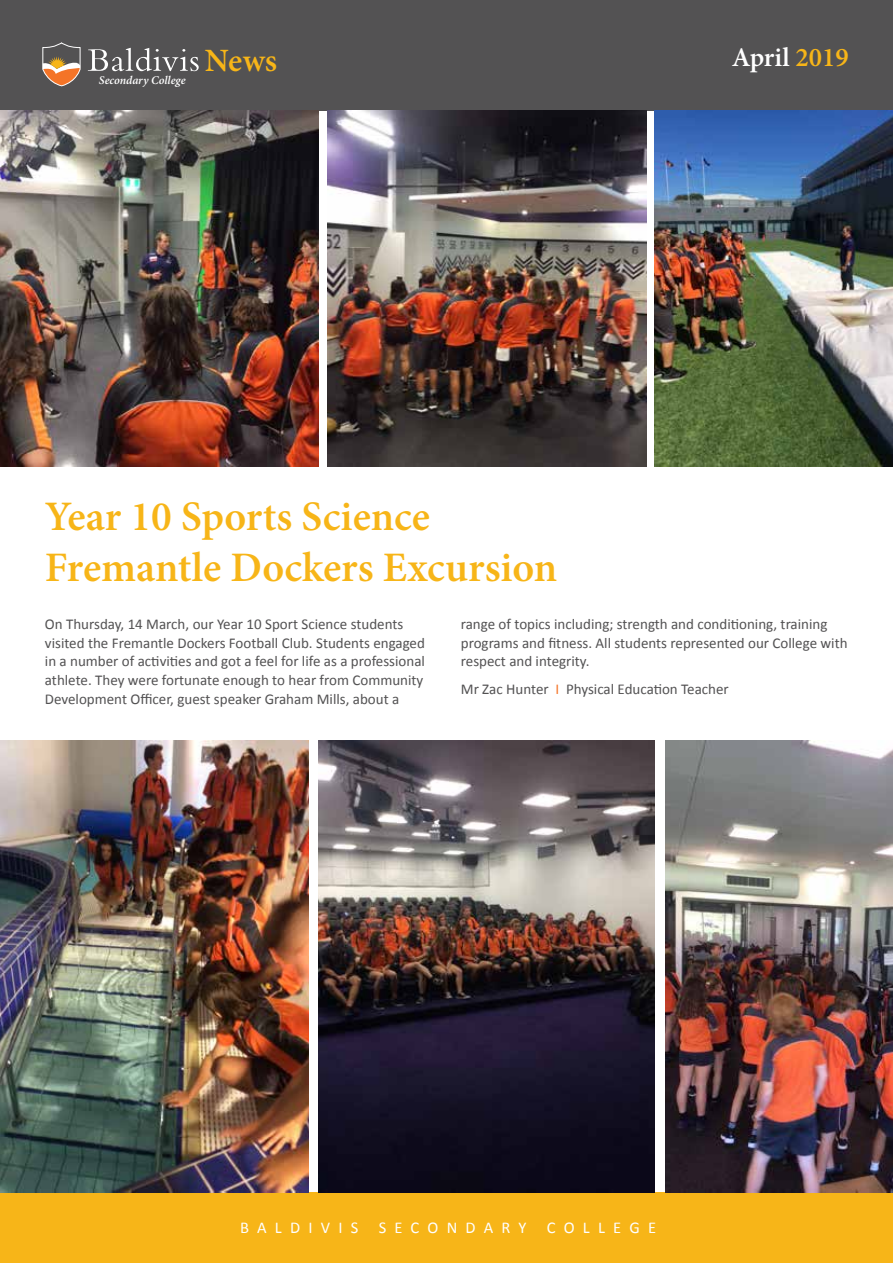
<style>
.page{position:relative;width:893px;height:1263px;background:#fff}
.page>*{position:absolute;margin:0;border:0;box-sizing:border-box;transform-origin:0 0}
.t1{font:600 42px/50.4px "Minion Pro";color:#f7b518}
.t2{font:600 32.55px "Minion Pro";color:#f7b518}
.t3{font:600 27px "Minion Pro";color:#fff}
.t4{font:16.5px "Calibri";letter-spacing:.5em;color:#fff}
.t5{font:15px/18.8px "Calibri";color:#535253}
.t6{font:italic 600 11.85px "Minion Pro";letter-spacing:-.005em;color:#fff}
.s1{color:#f7b518}
.s2{color:#f47427}
</style>
<div class="page">
<div style="left:0;top:1193px;width:893px;height:70px;background:#f7b518"></div>
<div style="left:0;top:0;width:893px;height:111px;background:#535253"></div>
<svg style="left:42px;top:42px;width:39px;height:44px"></svg>
<svg style="left:88px;top:48px;width:111px;height:23px"></svg>
<img style="left:0;top:111px;width:319px;height:355px">
<img style="left:0;top:740px;width:308px;height:453px">
<img style="left:319px;top:740px;width:336px;height:453px">
<img style="left:665px;top:740px;width:228px;height:453px">
<img style="left:327px;top:111px;width:319px;height:355px">
<img style="left:655px;top:111px;width:238px;height:355px">
<p class="t6" style="left:99px;top:72px;width:88px">Secondary College</p>
<h2 class="t2" style="left:205px;top:38px;width:74px">News</h2>
<h3 class="t3" style="left:732px;top:39px;width:119px">April <span class="s1">2019</span></h3>
<h1 class="t1" style="left:45px;top:491px;width:514px">Year 10 Sports Science<br>Fremantle Dockers Excursion</h1>
<p class="t5" style="left:45px;top:615px;width:382px">On Thursday, 14 March, our Year 10 Sport Science students visited the Fremantle Dockers Football Club. Students engaged in a number of activities and got a feel for life as a professional athlete. They were fortunate enough to hear from Community Development Officer, guest speaker Graham Mills, about a</p>
<p class="t5" style="left:461px;top:615px;width:388px">range of topics including; strength and conditioning, training programs and fitness. All students represented our College with respect and integrity.</p>
<p class="t5" style="left:461px;top:679px;width:269px">Mr Zac Hunter <span class="s2">I</span> Physical Education Teacher</p>
<p class="t4" style="left:240px;top:1217px;width:418px">BALDIVIS SECONDARY COLLEGE</p>
</div>
